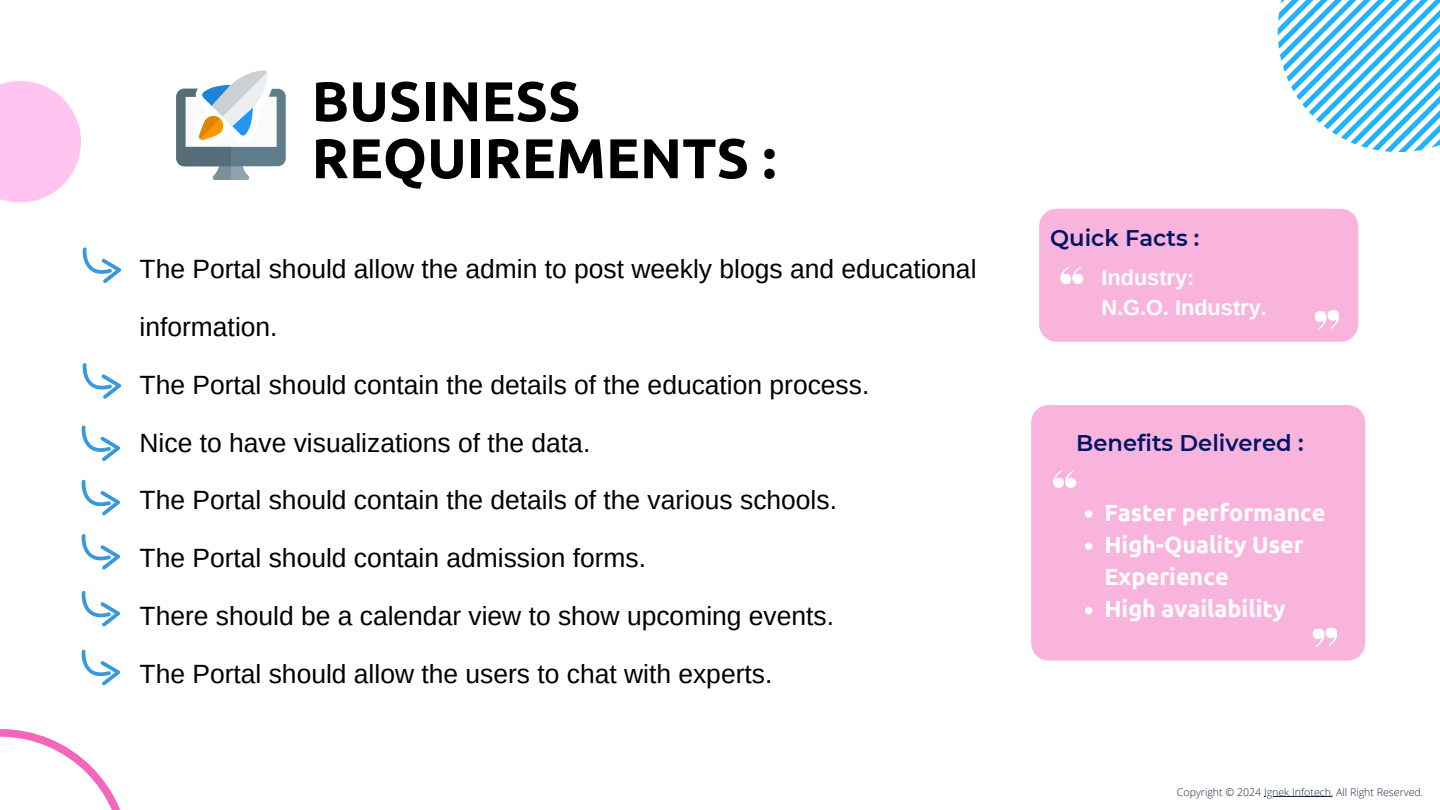
<style>
.page{position:relative;width:1440px;height:810px;background:#fff}
.page>*{position:absolute;margin:0;border:0;box-sizing:border-box;transform-origin:0 0}
.t1{font:700 56px/57px "Ubuntu";color:#000}
.t2{font:26.4px/57.8px "Arimo";color:#000}
.t3{font:700 23.4px/32.2px "Ubuntu";color:#fff}
.t4{font:600 22.7px "Montserrat";color:#001565}
.t5{font:700 21.7px "Arimo";color:#fff}
.t6{font:300 10.6px "Open Sans";color:#142740}
</style>
<div class="page">
<svg style="left:0;top:729px;width:120px;height:81px"></svg>
<div style="left:1039px;top:209px;width:319px;height:133px;background:#f9b4dd;border-radius:18px"></div>
<svg style="left:1060px;top:267px;width:23px;height:17px"></svg>
<svg style="left:176px;top:70px;width:110px;height:110px"></svg>
<div style="left:0;top:81px;width:81px;height:121px;background:#ffc4ef"></div>
<div style="left:1031px;top:405px;width:334px;height:256px;background:#f9b4dd;border-radius:18px"></div>
<svg style="left:1053px;top:470px;width:23px;height:18px"></svg>
<svg style="left:1085px;top:510px;width:7px;height:8px"></svg>
<svg style="left:1085px;top:542px;width:7px;height:8px"></svg>
<svg style="left:1085px;top:607px;width:7px;height:7px"></svg>
<svg style="left:1312px;top:627px;width:25px;height:20px"></svg>
<svg style="left:1314px;top:310px;width:25px;height:20px"></svg>
<svg style="left:1278px;top:0;width:162px;height:152px"></svg>
<hr style="left:1264px;top:796px;width:67px;height:1px;background:#142740">
<svg style="left:82px;top:247px;width:40px;height:36px"></svg>
<svg style="left:82px;top:363px;width:40px;height:36px"></svg>
<svg style="left:81px;top:425px;width:40px;height:36px"></svg>
<svg style="left:81px;top:479px;width:40px;height:37px"></svg>
<svg style="left:81px;top:534px;width:40px;height:36px"></svg>
<svg style="left:81px;top:591px;width:40px;height:36px"></svg>
<svg style="left:81px;top:649px;width:40px;height:37px"></svg>
<p class="t1" style="left:312px;top:72px;width:466px">BUSINESS<br>REQUIREMENTS :</p>
<p class="t2" style="left:140px;top:240px;width:838px">The Portal should allow the admin to post weekly blogs and educational information.</p>
<p class="t2" style="left:140px;top:356px;width:731px">The Portal should contain the details of the education process.</p>
<p class="t2" style="left:140px;top:414px;width:452px">Nice to have visualizations of the data.</p>
<p class="t2" style="left:140px;top:471px;width:699px">The Portal should contain the details of the various schools.</p>
<p class="t2" style="left:140px;top:529px;width:508px">The Portal should contain admission forms.</p>
<p class="t2" style="left:140px;top:587px;width:696px">There should be a calendar view to show upcoming events.</p>
<p class="t2" style="left:140px;top:645px;width:634px">The Portal should allow the users to chat with experts.</p>
<p class="t4" style="left:1050px;top:224px;width:151px">Quick Facts :</p>
<p class="t5" style="left:1101px;top:265px;width:94px">Industry:</p>
<p class="t5" style="left:1101px;top:295px;width:167px">N.G.O. Industry.</p>
<p class="t4" style="left:1076px;top:429px;width:229px">Benefits Delivered :</p>
<p class="t3" style="left:1104px;top:496px;width:223px">Faster performance</p>
<p class="t3" style="left:1104px;top:528px;width:201px">High-Quality User<br>Experience</p>
<p class="t3" style="left:1104px;top:593px;width:183px">High availability</p>
<p class="t6" style="left:1177px;top:784px;width:248px">Copyright © 2024 Ignek Infotech, All Right Reserved.</p>
</div>
